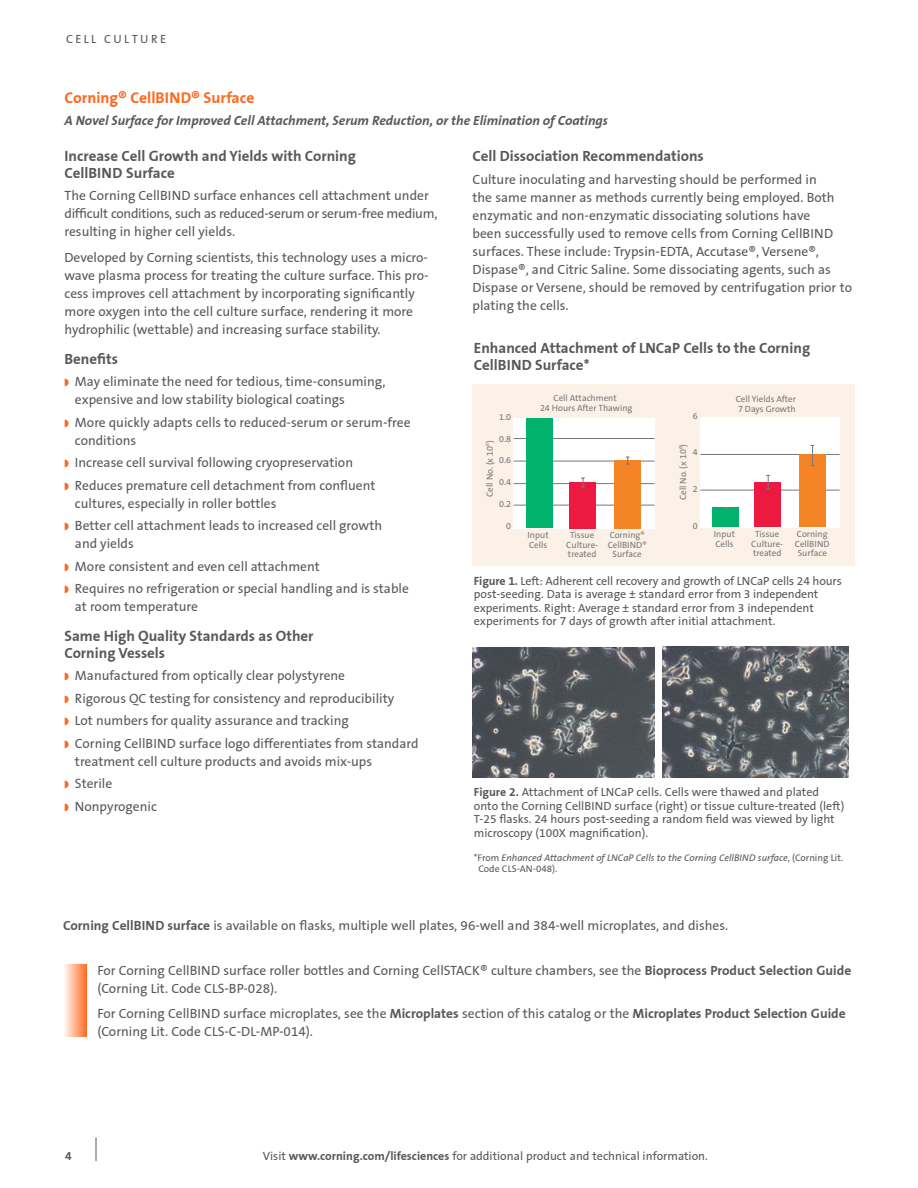
<style>
.page{position:relative;width:918px;height:1188px;background:#fff}
.page>*{position:absolute;margin:0;border:0;box-sizing:border-box;transform-origin:0 0}
.t1{font:700 15.75px "Corning Sans";color:#ff671d}
.t2{font:700 15px/16.5px "Corning Sans";color:#58595b}
.t3{font:13.5px/18px "Corning Sans";color:#58595b}
.t4{font:italic 700 13.5px "Corning Sans";color:#58595b}
.t5{font:12px/13.5px "Corning Sans";color:#58595b}
.t6{font:12px "Corning Sans";letter-spacing:.2em;color:#58595b}
.t7{font:700 12px "Corning Sans";color:#58595b}
.t8{font:italic 9.75px/11.2px "Corning Sans";color:#58595b}
.t9{font:9px/9.8px "Corning Sans";color:#77787b}
.s1{font-size:7.5px}
.s2{font-weight:700}
.s3{font-style:normal}
</style>
<div class="page">
<svg style="left:96px;top:1138px;width:1px;height:23px"></svg>
<div style="left:472px;top:384px;width:383px;height:182px;background:#fbf1e6"></div>
<div style="left:513px;top:418px;width:142px;height:110px;background:#fff"></div>
<div style="left:700px;top:417px;width:139px;height:110px;background:#fff"></div>
<hr style="left:514px;top:438px;width:141px;height:1px;background:#77787b">
<hr style="left:514px;top:461px;width:141px;height:1px;background:#77787b">
<hr style="left:514px;top:483px;width:141px;height:1px;background:#77787b">
<hr style="left:514px;top:505px;width:141px;height:1px;background:#77787b">
<hr style="left:700px;top:454px;width:140px;height:1px;background:#77787b">
<hr style="left:700px;top:490px;width:140px;height:1px;background:#77787b">
<div style="left:526px;top:418px;width:27px;height:110px;background:#00b26b"></div>
<div style="left:570px;top:482px;width:26px;height:46px;background:#ed1941"></div>
<div style="left:614px;top:460px;width:27px;height:68px;background:#f58427"></div>
<svg style="left:581px;top:478px;width:4px;height:10px"></svg>
<svg style="left:626px;top:457px;width:4px;height:8px"></svg>
<div style="left:712px;top:507px;width:27px;height:20px;background:#00b26b"></div>
<div style="left:755px;top:482px;width:26px;height:45px;background:#ed1941"></div>
<div style="left:799px;top:454px;width:27px;height:73px;background:#f58427"></div>
<svg style="left:766px;top:475px;width:4px;height:15px"></svg>
<svg style="left:811px;top:445px;width:4px;height:21px"></svg>
<img style="left:663px;top:647px;width:186px;height:131px">
<img style="left:472px;top:647px;width:182px;height:131px">
<div style="left:63px;top:964px;width:24px;height:73px;background:linear-gradient(to right,#fffdfd,#ff732f)"></div>
<p class="t6" style="left:66px;top:32px;width:102px">CELL CULTURE</p>
<p class="t1" style="left:64px;top:89px;width:192px">Corning® CellBIND® Surface</p>
<p class="t4" style="left:64px;top:112px;width:545px">A Novel Surface for Improved Cell Attachment, Serum Reduction, or the Elimination of Coatings</p>
<p class="t2" style="left:64px;top:148px;width:293px">Increase Cell Growth and Yields with Corning<br>CellBIND Surface</p>
<p class="t3" style="left:64px;top:187px;width:374px">The Corning CellBIND surface enhances cell attachment under difficult conditions, such as reduced-serum or serum-free medium, resulting in higher cell yields.</p>
<p class="t3" style="left:64px;top:248px;width:366px">Developed by Corning scientists, this technology uses a micro&shy;wave plasma process for treating the culture surface. This pro&shy;cess improves cell attachment by incorporating significantly more oxygen into the cell culture surface, rendering it more hydrophilic (wettable) and increasing surface stability.</p>
<p class="t2" style="left:64px;top:350px;width:55px">Benefits</p>
<p class="t3" style="left:75px;top:373px;width:312px">May eliminate the need for tedious, time-consuming, expensive and low stability biological coatings</p>
<p class="t3" style="left:75px;top:413px;width:337px">More quickly adapts cells to reduced-serum or serum-free conditions</p>
<p class="t3" style="left:75px;top:451px;width:302px;line-height:22.5px">Increase cell survival following cryopreservation<br>Reduces premature cell detachment from confluent</p>
<p class="t3" style="left:75px;top:492px;width:309px;line-height:22.5px">cultures, especially in roller bottles<br>Better cell attachment leads to increased cell growth</p>
<p class="t3" style="left:75px;top:532px;width:335px;line-height:22.5px">and yields<br>More consistent and even cell attachment<br>Requires no refrigeration or special handling and is stable</p>
<p class="t3" style="left:75px;top:598px;width:124px">at room temperature</p>
<p class="t2" style="left:64px;top:628px;width:251px">Same High Quality Standards as Other<br>Corning Vessels</p>
<p class="t3" style="left:75px;top:664px;width:345px;line-height:22.5px">Manufactured from optically clear polystyrene<br>Rigorous QC testing for consistency and reproducibility<br>Lot numbers for quality assurance and tracking<br>Corning CellBIND surface logo differentiates from standard</p>
<p class="t3" style="left:75px;top:750px;width:299px;line-height:22.5px">treatment cell culture products and avoids mix-ups<br>Sterile<br>Nonpyrogenic</p>
<p class="t2" style="left:472px;top:148px;width:233px">Cell Dissociation Recommendations</p>
<p class="t3" style="left:472px;top:170px;width:381px">Culture inoculating and harvesting should be performed in<br>the same manner as methods currently being employed. Both enzymatic and non-enzymatic dissociating solutions have<br>been successfully used to remove cells from Corning CellBIND surfaces. These include: Trypsin-EDTA, Accutase®, Versene®, Dispase®, and Citric Saline. Some dissociating agents, such as Dispase or Versene, should be removed by centrifugation prior to plating the cells.</p>
<p class="t2" style="left:474px;top:340px;width:338px">Enhanced Attachment of LNCaP Cells to the Corning<br>CellBIND Surface*</p>
<p class="t9" style="left:540px;top:394px;width:94px;text-align:center">Cell Attachment<br>24 Hours After Thawing</p>
<p class="t9" style="left:736px;top:394px;width:62px">Cell Yields After<br>7 Days Growth</p>
<p class="t9" style="left:693px;top:411px;width:6px">6</p>
<p class="t9" style="left:693px;top:448px;width:6px">4</p>
<p class="t9" style="left:693px;top:484px;width:6px">2</p>
<p class="t9" style="left:693px;top:521px;width:6px">0</p>
<p class="t9" style="left:499px;top:412px;width:13px">1.0</p>
<p class="t9" style="left:499px;top:434px;width:13px">0.8</p>
<p class="t9" style="left:499px;top:455px;width:13px">0.6</p>
<p class="t9" style="left:499px;top:477px;width:13px">0.4</p>
<p class="t9" style="left:499px;top:499px;width:13px">0.2</p>
<p class="t9" style="left:506px;top:521px;width:6px">0</p>
<p class="t9" style="left:485px;top:497px;width:58px;rotate:-90deg">Cell No. (x 10<sup>6</sup>)</p>
<p class="t9" style="left:678px;top:500px;width:58px;rotate:-90deg">Cell No. (x 10<sup>6</sup>)</p>
<p class="t9" style="left:751px;top:529px;width:33px;text-align:center">Tissue<br>Culture&shy;treated</p>
<p class="t9" style="left:795px;top:529px;width:36px;line-height:10.5px">Corning<br>CellBIND</p>
<p class="t9" style="left:714px;top:529px;width:23px">Input<br>Cells</p>
<p class="t9" style="left:566px;top:530px;width:33px;text-align:center">Tissue<br>Culture&shy;treated</p>
<p class="t9" style="left:608px;top:530px;width:40px;text-align:center">Corning<span class="s1">®<br></span>CellBIND<span class="s1">®<br></span>Surface</p>
<p class="t9" style="left:528px;top:530px;width:23px">Input<br>Cells</p>
<p class="t9" style="left:798px;top:548px;width:31px">Surface</p>
<p class="t5" style="left:474px;top:574px;width:369px"><span class="s2">Figure 1.</span> Left: Adherent cell recovery and growth of LNCaP cells 24 hours post-seeding. Data is average ± standard error from 3 independent experiments. Right: Average ± standard error from 3 independent experiments for 7 days of growth after initial attachment.</p>
<p class="t5" style="left:474px;top:785px;width:372px"><span class="s2">Figure 2.</span> Attachment of LNCaP cells. Cells were thawed and plated onto the Corning CellBIND surface (right) or tissue culture-treated (left)<br>T-25 flasks. 24 hours post-seeding a random field was viewed by light microscopy (100X magnification).</p>
<p class="t8" style="left:478px;top:852px;width:367px;text-indent:-4px"><span class="s3">*From</span> Enhanced Attachment of LNCaP Cells to the Corning CellBIND surface<span class="s3">, (Corning Lit.<br>Code CLS-AN-048).</span></p>
<p class="t3" style="left:63px;top:916px;width:667px"><span class="s2">Corning CellBIND surface</span> is available on flasks, multiple well plates, 96-well and 384-well microplates, and dishes.</p>
<p class="t3" style="left:98px;top:961px;width:755px">For Corning CellBIND surface roller bottles and Corning CellSTACK® culture chambers, see the <span class="s2">Bioprocess Product Selection Guide </span>(Corning Lit. Code CLS-BP-028).</p>
<p class="t3" style="left:98px;top:1005px;width:750px">For Corning CellBIND surface microplates, see the <span class="s2">Microplates</span> section of this catalog or the <span class="s2">Microplates Product Selection Guide </span>(Corning Lit. Code CLS-C-DL-MP-014).</p>
<p class="t7" style="left:65px;top:1149px;width:8px">4</p>
<p class="t5" style="left:263px;top:1149px;width:446px">Visit <span class="s2">www.corning.com/lifesciences</span> for additional product and technical information.</p>
</div>
